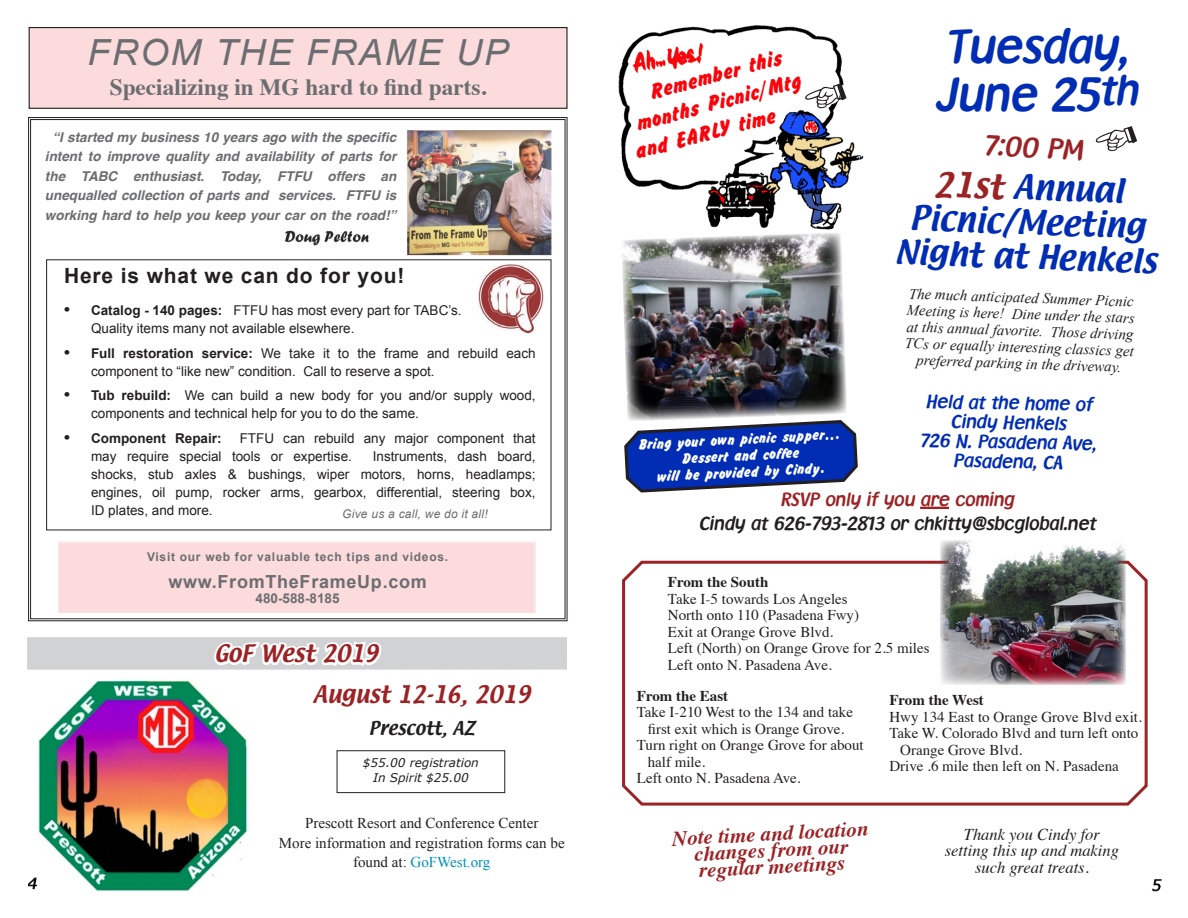
<style>
.page{position:relative;width:1188px;height:918px;background:#fff}
.page>*{position:absolute;margin:0;border:0;box-sizing:border-box;transform-origin:0 0}
.t1{font:italic 45px/48px "Pooh";color:#002db3}
.t2{font:italic 36px "Arial";letter-spacing:.05em;color:#6c6d70}
.t3{font:30px/34.5px "Textile";color:#002db3;text-align:center}
.t4{font:italic 27px "Pooh";color:#9b2225}
.t5{font:24px "Brush Hand";color:#f9040b}
.t6{font:700 23.25px "Times";color:#6c6d70}
.t7{font:italic 700 21px/16.5px "Times";color:#9b2225;text-align:center}
.t8{font:21px "Textile";color:#9b2225}
.t9{font:700 21px "Arial";letter-spacing:.04em;color:#231f20}
.t10{font:italic 18px/24px "Pooh";color:#231f20;text-align:center}
.t11{font:italic 18px/19.5px "Pooh";color:#002db3;text-align:center}
.t12{font:700 18px "Arial";letter-spacing:.04em;color:#6c6d70}
.t13{font:16.5px/16.5px "Brush Hand";color:#fff;text-align:center}
.t14{font:italic 16.5px/16.5px "Times";color:#231f20;text-align:center}
.t15{font:16.5px "Textile";color:#231f20}
.t16{font:15px/16.5px "Times";color:#231f20}
.t17{font:italic 15px/16.5px "Times New Roman";color:#231f20;text-align:center}
.t18{font:15px/19.5px "Times New Roman";color:#231f20;text-align:center}
.t19{font:700 15px "Times";color:#231f20}
.t20{font:13.5px/18px "Arial";color:#231f20}
.t21{font:italic 700 13.5px/19.5px "Helvetica";color:#6c6d70;text-align:center}
.t22{font:700 13.5px "Arial";color:#231f20}
.t23{font:700 13.5px "Arial";color:#6c6d70}
.t24{font:700 12px "Arial";letter-spacing:.06em;color:#6c6d70}
.t25{font:italic 12px/15px "Verdana";color:#231f20;text-align:center}
.t26{font:italic 12px "Arial";letter-spacing:.02em;color:#6c6d70}
.s1{font-weight:700;font-size:16.5px}
.s2{font-weight:700}
.s3{font-size:16.5px}
.s4{color:#0090bb}
.s5{font-size:40.5px}
.s6{color:#9b2225}
</style>
<div class="page">
<img style="left:38px;top:680px;width:210px;height:212px">
<div style="left:17px;top:864px;width:34px;height:36px;background:#fff"></div>
<img style="left:29px;top:877px;width:9px;height:11px">
<div style="left:29px;top:28px;width:538px;height:80px;background:#fbdbdc"></div>
<div style="left:29px;top:27px;width:539px;height:82px;border:1px solid #231f20"></div>
<svg style="left:28px;top:117px;width:540px;height:505px"></svg>
<img style="left:280px;top:227px;width:92px;height:21px">
<img style="left:1152px;top:879px;width:10px;height:13px">
<img style="left:618px;top:25px;width:246px;height:205px">
<hr style="left:920px;top:507px;width:29px;height:2px;background:#9b2225">
<svg style="left:624px;top:422px;width:234px;height:71px;background:#2c4db1"></svg>
<div style="left:831px;top:85px;width:20px;height:10px;background:#fff;border-radius:50%"></div>
<svg style="left:622px;top:560px;width:526px;height:246px"></svg>
<img style="left:940px;top:540px;width:186px;height:145px">
<img style="left:622px;top:233px;width:225px;height:189px">
<div style="left:337px;top:750px;width:168px;height:43px;border:1px solid #231f20"></div>
<div style="left:27px;top:637px;width:540px;height:33px;background:#d1d2d4"></div>
<svg style="left:211px;top:637px;width:327px;height:76px"></svg>
<svg style="left:804px;top:81px;width:43px;height:32px"></svg>
<p class="t2" style="left:88px;top:29px;width:423px">FROM THE FRAME UP</p>
<p class="t6" style="left:110px;top:64px;width:378px">Specializing in MG hard to find parts.</p>
<p class="t21" style="left:45px;top:127px;width:353px">“I started my business 10 years ago with the specific intent to improve quality and availability of parts for the TABC enthusiast. Today, FTFU offers an unequalled collection of parts and services. FTFU is working hard to help you keep your car on the road!”</p>
<p class="t9" style="left:64px;top:262px;width:342px">Here is what we can do for you!</p>
<p class="t20" style="left:91px;top:301px;width:372px;text-indent:-27px"><span class="s1">•</span> <span class="s2">Catalog - 140 pages:</span> FTFU has most every part for TABC’s.<br>Quality items many not available elsewhere.</p>
<p class="t20" style="left:91px;top:344px;width:446px;text-indent:-27px"><span class="s1">•</span> <span class="s2">Full restoration service:</span> We take it to the frame and rebuild each component to “like new” condition. Call to reserve a spot.</p>
<p class="t20" style="left:91px;top:387px;width:446px;text-indent:-27px"><span class="s1">•</span> <span class="s2">Tub rebuild:</span> We can build a new body for you and/or supply wood, components and technical help for you to do the same.</p>
<p class="t22" style="left:64px;top:430px;width:159px"><span class="s3">•</span> Component Repair:</p>
<p class="t20" style="left:91px;top:430px;width:446px;text-indent:149px">FTFU can rebuild any major component that may require special tools or expertise.</p>
<p class="t20" style="left:91px;top:448px;width:446px;text-align:justify;text-indent:282px">Instruments, dash board, shocks, stub axles &amp; bushings, wiper motors, horns, headlamps; engines, oil pump, rocker arms, gearbox, differential, steering box, ID plates, and more.</p>
<p class="t26" style="left:342px;top:506px;width:147px">Give us a call, we do it all!</p>
<p class="t24" style="left:147px;top:549px;width:303px">Visit our web for valuable tech tips and videos.</p>
<p class="t12" style="left:168px;top:570px;width:260px">www.FromTheFrameUp.com</p>
<p class="t23" style="left:256px;top:589px;width:86px">480-588-8185</p>
<p class="t8" style="left:215px;top:639px;width:165px">GoF West 2019</p>
<p class="t8" style="left:313px;top:679px;width:219px">August 12-16, 2019</p>
<p class="t15" style="left:369px;top:717px;width:107px">Prescott, AZ</p>
<p class="t25" style="left:363px;top:755px;width:117px">$55.00 registration<br>In Spirit $25.00</p>
<p class="t18" style="left:279px;top:813px;width:287px">Prescott Resort and Conference Center<br>More information and registration forms can be found at: <span class="s4">GoFWest.org</span></p>
<p class="t5" style="left:646px;top:80px;width:138px;rotate:-15deg">Remember this</p>
<p class="t5" style="left:633px;top:111px;width:171px;rotate:-15deg">months Picnic/Mtg</p>
<p class="t5" style="left:632px;top:140px;width:146px;rotate:-15deg">and EARLY time</p>
<p class="t13" style="left:638px;top:437px;width:203px;rotate:-3deg">Bring your own picnic supper...<br>Dessert and coffee<br>will be provided by Cindy.</p>
<p class="t1" style="left:935px;top:20px;width:213px">Tuesday,<br>June 25<span class="s5">th</span></p>
<p class="t4" style="left:984px;top:127px;width:101px;rotate:3deg">7:00 PM</p>
<p class="t3" style="left:898px;top:167px;width:263px;rotate:2deg"><span class="s6">21st</span> Annual<br>Picnic/Meeting<br>Night at Henkels</p>
<p class="t17" style="left:907px;top:285px;width:231px;rotate:2deg">The much anticipated Summer Picnic Meeting is here! Dine under the stars at this annual favorite. Those driving TCs or equally interesting classics get preferred parking in the driveway.</p>
<p class="t11" style="left:921px;top:391px;width:178px;rotate:1deg">Held at the home of<br>Cindy Henkels<br>726 N. Pasadena Ave,<br>Pasadena, CA</p>
<p class="t10" style="left:699px;top:486px;width:402px"><span class="s6">RSVP only if you are coming<br></span>Cindy at 626-793-2813 or chkitty@sbcglobal.net</p>
<p class="t16" style="left:668px;top:573px;width:263px"><span class="s2">From the South<br></span>Take I-5 towards Los Angeles<br>North onto 110 (Pasadena Fwy)<br>Exit at Orange Grove Blvd.<br>Left (North) on Orange Grove for 2.5 miles<br>Left onto N. Pasadena Ave.</p>
<p class="t19" style="left:889px;top:686px;width:96px">From the West</p>
<p class="t16" style="left:889px;top:707px;width:254px">Hwy 134 East to Orange Grove Blvd exit.</p>
<p class="t16" style="left:889px;top:724px;width:250px">Take W. Colorado Blvd and turn left onto</p>
<p class="t16" style="left:900px;top:740px;width:124px">Orange Grove Blvd.</p>
<p class="t16" style="left:889px;top:757px;width:231px">Drive .6 mile then left on N. Pasadena</p>
<p class="t19" style="left:637px;top:681px;width:93px">From the East</p>
<p class="t16" style="left:637px;top:703px;width:218px">Take I-210 West to the 134 and take</p>
<p class="t16" style="left:648px;top:719px;width:198px">first exit which is Orange Grove.</p>
<p class="t16" style="left:637px;top:736px;width:228px">Turn right on Orange Grove for about</p>
<p class="t16" style="left:648px;top:752px;width:59px">half mile.</p>
<p class="t16" style="left:637px;top:769px;width:165px">Left onto N. Pasadena Ave.</p>
<p class="t7" style="left:672px;top:829px;width:198px;rotate:-3deg">Note time and location changes from our regular meetings</p>
<p class="t14" style="left:945px;top:825px;width:176px">Thank you Cindy for setting this up and making such great treats.</p>
</div>
